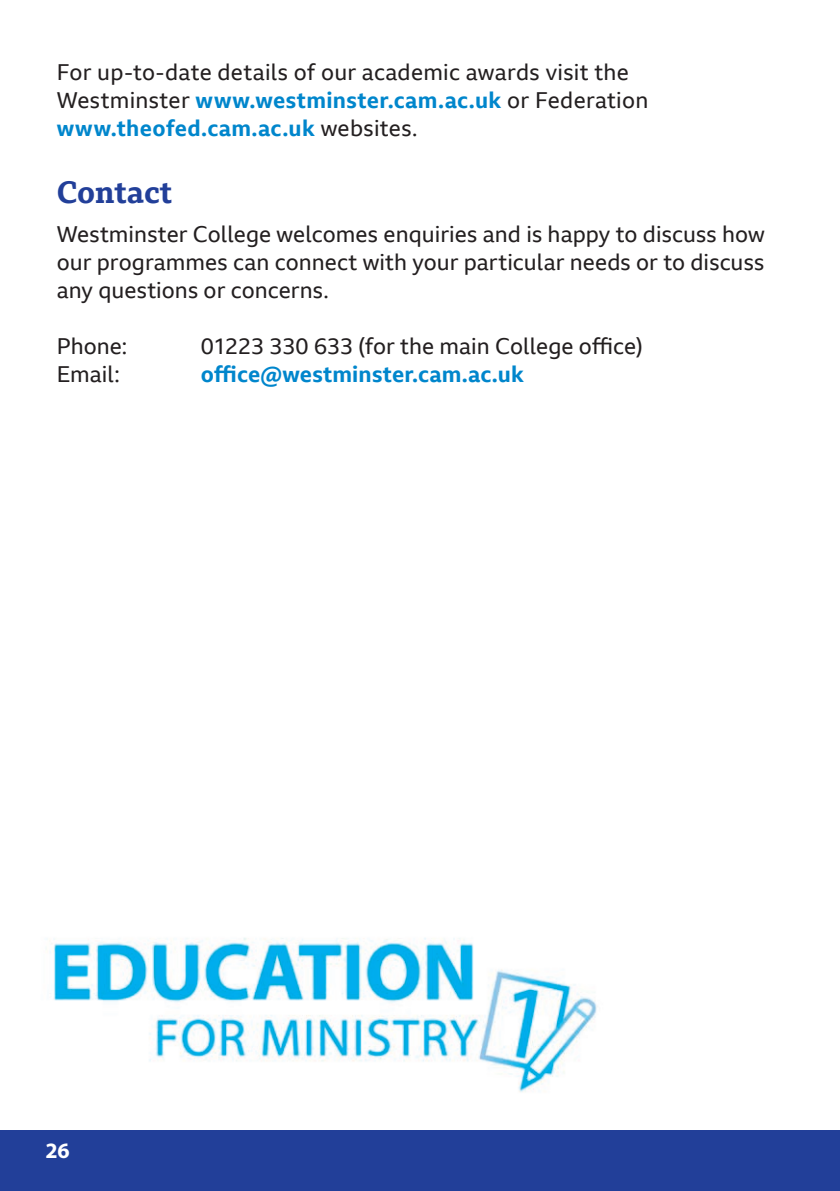
<style>
.page{position:relative;width:840px;height:1191px;background:#fff}
.page>*{position:absolute;margin:0;border:0;box-sizing:border-box;transform-origin:0 0}
.t1{font:700 30px "BBC Reith Serif";color:#223f99}
.t2{font:22px/28px "BBC Reith Sans";letter-spacing:.005em;color:#231f20}
.t3{font:700 22px "BBC Reith Sans";letter-spacing:.01em;color:#0086cc}
.t4{font:700 22px "Myriad Pro";color:#fff}
.s1{font-weight:700;color:#0086cc}
</style>
<div class="page">
<div style="left:0;top:1130px;width:839px;height:61px;background:#223f99"></div>
<img style="left:49px;top:938px;width:548px;height:154px">
<p class="t2" style="left:57px;top:58px;width:593px">For up-to-date details of our academic awards visit the<br>Westminster <span class="s1">www.westminster.cam.ac.uk</span> or Federation <span class="s1">www.theofed.cam.ac.uk</span> websites.</p>
<h1 class="t1" style="left:57px;top:173px;width:117px">Contact</h1>
<p class="t2" style="left:57px;top:220px;width:709px;text-align:justify">Westminster College welcomes enquiries and is happy to discuss how our programmes can connect with your particular needs or to discuss any questions or concerns.</p>
<p class="t2" style="left:57px;top:332px;width:72px">Phone:</p>
<p class="t2" style="left:201px;top:332px;width:443px">01223 330 633 (for the main College office)</p>
<p class="t2" style="left:57px;top:360px;width:64px">Email:</p>
<p class="t3" style="left:201px;top:360px;width:324px">office@westminster.cam.ac.uk</p>
<p class="t4" style="left:45px;top:1138px;width:26px">26</p>
</div>
